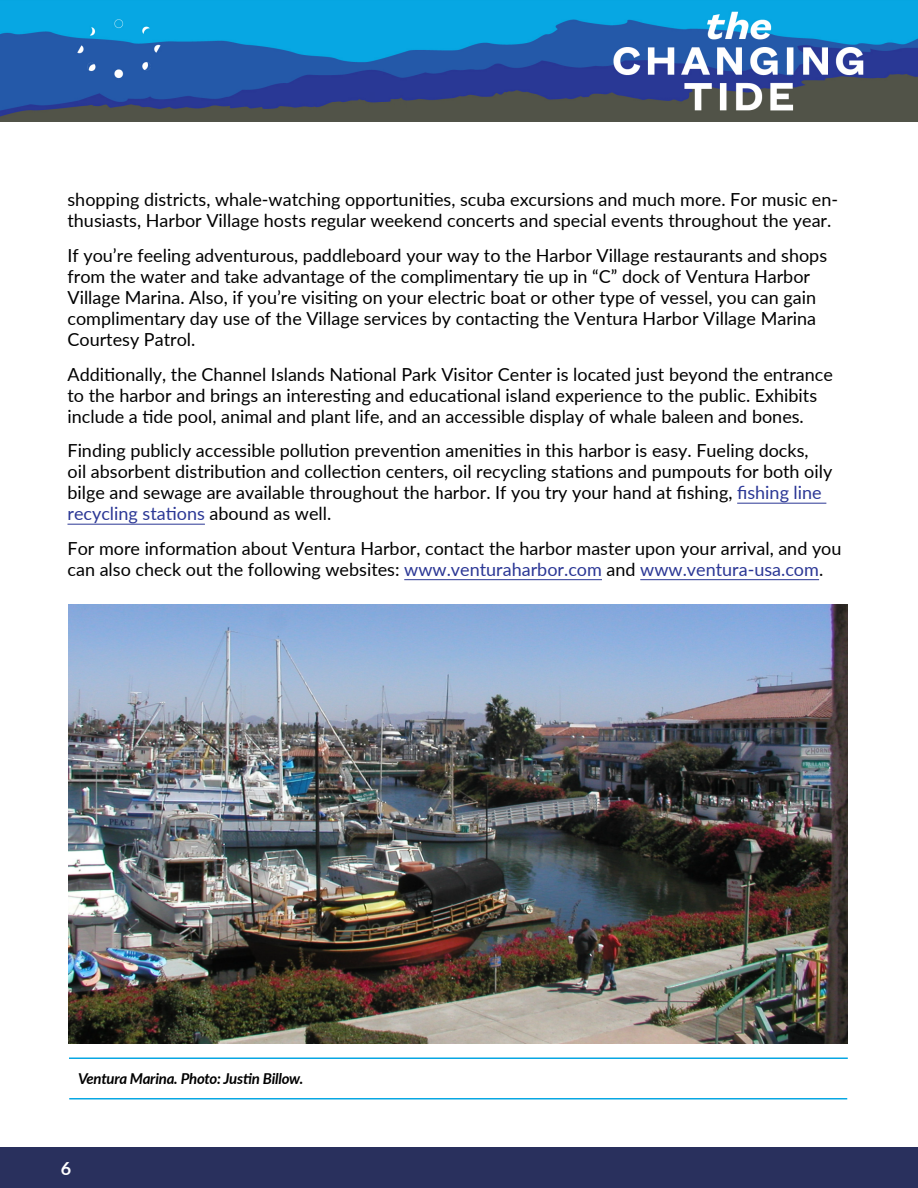
<style>
.page{position:relative;width:918px;height:1188px;background:#fff}
.page>*{position:absolute;margin:0;border:0;box-sizing:border-box;transform-origin:0 0}
.t1{font:18px/21px "Lato";color:#000}
.t2{font:700 18px "Lato";color:#fff}
.t3{font:italic 700 15px "Lato";letter-spacing:-.015em;color:#000}
.s1{color:#2b3795}
</style>
<div class="page">
<hr style="left:69px;top:1098px;width:778px;height:2px;background:#07a7e3">
<hr style="left:69px;top:1058px;width:779px;height:1px;background:#07a7e3">
<hr style="left:737px;top:503px;width:89px;height:1px;background:#2b3795">
<hr style="left:68px;top:524px;width:137px;height:1px;background:#2b3795">
<hr style="left:404px;top:579px;width:198px;height:1px;background:#2b3795">
<hr style="left:640px;top:579px;width:179px;height:1px;background:#2b3795">
<img style="left:0;top:0;width:918px;height:122px">
<img style="left:69px;top:605px;width:779px;height:439px">
<div style="left:0;top:1148px;width:918px;height:40px;background:#29305d"></div>
<p class="t1" style="left:68px;top:189px;width:772px">shopping districts, whale-watching opportunities, scuba excursions and much more. For music en&shy;thusiasts, Harbor Village hosts regular weekend concerts and special events throughout the year.</p>
<p class="t1" style="left:68px;top:244px;width:761px">If you’re feeling adventurous, paddleboard your way to the Harbor Village restaurants and shops from the water and take advantage of the complimentary tie up in “C” dock of Ventura Harbor Village Marina. Also, if you’re visiting on your electric boat or other type of vessel, you can gain complimentary day use of the Village services by contacting the Ventura Harbor Village Marina Courtesy Patrol.</p>
<p class="t1" style="left:68px;top:363px;width:767px">Additionally, the Channel Islands National Park Visitor Center is located just beyond the entrance to the harbor and brings an interesting and educational island experience to the public. Exhibits include a tide pool, animal and plant life, and an accessible display of whale baleen and bones.</p>
<p class="t1" style="left:68px;top:439px;width:766px">Finding publicly accessible pollution prevention amenities in this harbor is easy. Fueling docks,<br>oil absorbent distribution and collection centers, oil recycling stations and pumpouts for both oily bilge and sewage are available throughout the harbor. If you try your hand at fishing, <span class="s1">fishing line recycling stations</span> abound as well.</p>
<p class="t1" style="left:68px;top:537px;width:776px">For more information about Ventura Harbor, contact the harbor master upon your arrival, and you can also check out the following websites: <span class="s1">www.venturaharbor.com</span> and <span class="s1">www.ventura-usa.com</span>.</p>
<p class="t3" style="left:78px;top:1067px;width:227px">Ventura Marina. Photo: Justin Billow.</p>
<p class="t2" style="left:61px;top:1155px;width:12px">6</p>
</div>
